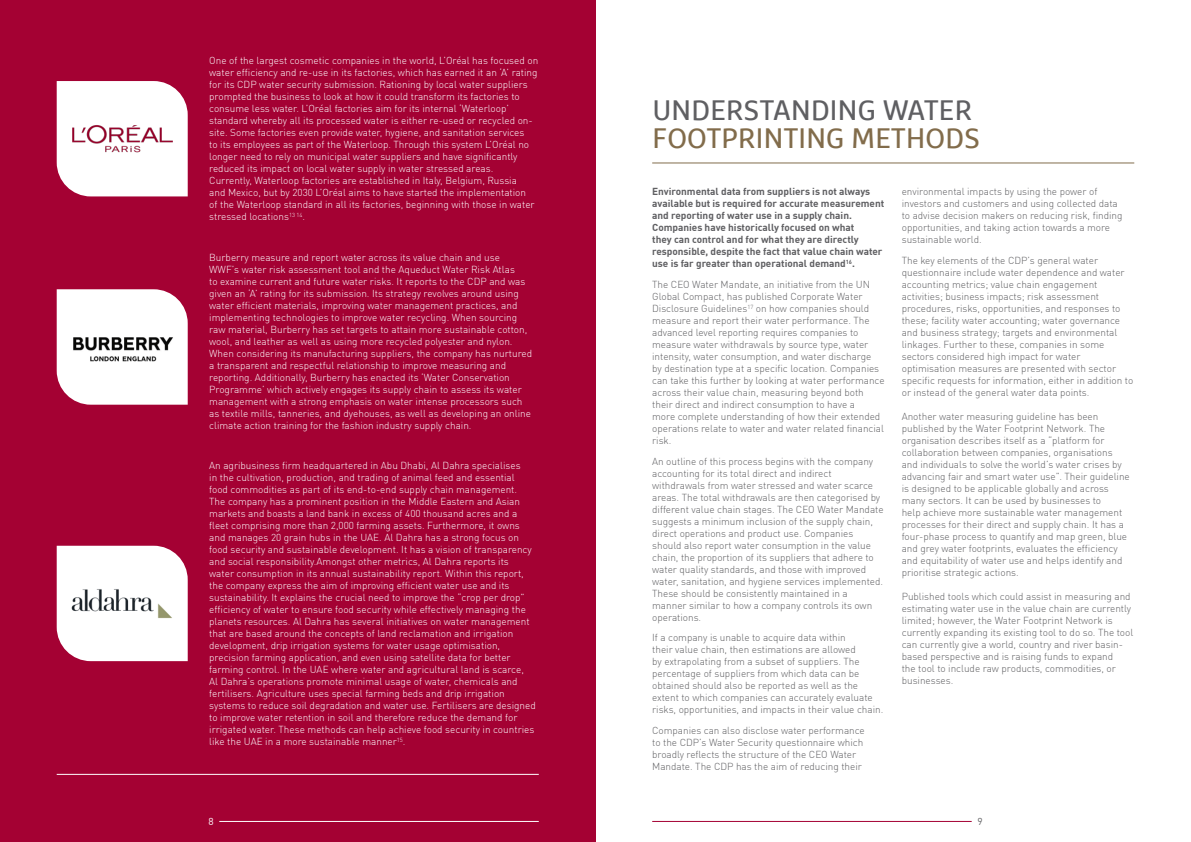
<style>
.page{position:relative;width:1191px;height:842px;background:#fff}
.page>*{position:absolute;margin:0;border:0;box-sizing:border-box;transform-origin:0 0}
.MAF_Section_Subtitle{font:28px/28px "Marselis Pro";letter-spacing:.01em;color:#826c4b}
.MAF_Body_Text{font:300 10px/12px "DINOT";color:#fff}
.MAF_Body_Text-2{font:300 10px/12px "DINOT";color:#5f5f62}
.MAF_Body_Text-3{font:700 10px/12px "DINOT";color:#5f5f62}
.MAF_Body_Text-4{font:10px "DINOT";color:#fff}
.MAF_Body_Text-5{font:10px "DINOT";color:#5f5f62}
.s1{color:#5f5f62}
</style>
<div class="page">
<div style="left:0;top:0;width:595px;height:842px;background:#a40133"></div>
<hr style="left:219px;top:821px;width:320px;height:1px;background:#fff">
<hr style="left:652px;top:821px;width:319px;height:1px;background:#a40133">
<div style="left:57px;top:81px;width:131px;height:115px;background:#fff"></div>
<svg style="left:57px;top:289px;width:131px;height:116px;background:#f9f0f3"></svg>
<svg style="left:57px;top:546px;width:131px;height:115px;background:#f9eef1"></svg>
<img style="left:71px;top:124px;width:102px;height:30px">
<img style="left:68px;top:325px;width:108px;height:44px">
<img style="left:64px;top:573px;width:117px;height:61px">
<hr style="left:57px;top:774px;width:482px;height:1px;background:#fff">
<hr style="left:652px;top:163px;width:482px;height:1px;background:#826c4b">
<p class="MAF_Body_Text" style="left:209px;top:54px;width:330px">One of the largest cosmetic companies in the world, L’Oréal has focused on water efficiency and re-use in its factories, which has earned it an ‘A’ rating for its CDP water security submission. Rationing by local water suppliers prompted the business to look at how it could transform its factories to consume less water. L’Oréal factories aim for its internal ‘Waterloop’ standard whereby all its processed water is either re-used or recycled on&shy;site. Some factories even provide water, hygiene, and sanitation services<br>to its employees as part of the Waterloop. Through this system L’Oréal no longer need to rely on municipal water suppliers and have significantly reduced its impact on local water supply in water stressed areas.<br>Currently, Waterloop factories are established in Italy, Belgium, Russia<br>and Mexico, but by 2030 L’Oréal aims to have started the implementation<br>of the Waterloop standard in all its factories, beginning with those in water stressed locations<sup>13</sup> <sup>14</sup>.</p>
<p class="MAF_Body_Text" style="left:209px;top:250px;width:324px">Burberry measure and report water across its value chain and use WWF’s water risk assessment tool and the Aqueduct Water Risk Atlas<br>to examine current and future water risks. It reports to the CDP and was given an ‘A’ rating for its submission. Its strategy revolves around using water efficient materials, improving water management practices, and implementing technologies to improve water recycling. When sourcing raw material, Burberry has set targets to attain more sustainable cotton, wool, and leather as well as using more recycled polyester and nylon.<br>When considering its manufacturing suppliers, the company has nurtured a transparent and respectful relationship to improve measuring and reporting. Additionally, Burberry has enacted its ‘Water Conservation Programme’ which actively engages its supply chain to assess its water management with a strong emphasis on water intense processors such as textile mills, tanneries, and dyehouses, as well as developing an online climate action training for the fashion industry supply chain.</p>
<p class="MAF_Body_Text" style="left:209px;top:459px;width:328px">An agribusiness firm headquartered in Abu Dhabi, Al Dahra specialises<br>in the cultivation, production, and trading of animal feed and essential food commodities as part of its end-to-end supply chain management.<br>The company has a prominent position in the Middle Eastern and Asian markets and boasts a land bank in excess of 400 thousand acres and a fleet comprising more than 2,000 farming assets. Furthermore, it owns and manages 20 grain hubs in the UAE. Al Dahra has a strong focus on food security and sustainable development. It has a vision of transparency and social responsibility.Amongst other metrics, Al Dahra reports its water consumption in its annual sustainability report. Within this report, the company express the aim of improving efficient water use and its sustainability. It explains the crucial need to improve the “crop per drop” efficiency of water to ensure food security while effectively managing the planets resources. Al Dahra has several initiatives on water management that are based around the concepts of land reclamation and irrigation development, drip irrigation systems for water usage optimisation, precision farming application, and even using satellite data for better farming control. In the UAE where water and agricultural land is scarce,<br>Al Dahra’s operations promote minimal usage of water, chemicals and fertilisers. Agriculture uses special farming beds and drip irrigation systems to reduce soil degradation and water use. Fertilisers are designed to improve water retention in soil and therefore reduce the demand for irrigated water. These methods can help achieve food security in countries like the UAE in a more sustainable manner<sup>15</sup>.</p>
<p class="MAF_Section_Subtitle" style="left:652px;top:96px;width:329px"><span class="s1">UNDERSTANDING WATER<br></span>FOOTPRINTING METHODS</p>
<p class="MAF_Body_Text-3" style="left:652px;top:185px;width:233px">Environmental data from suppliers is not always available but is required for accurate measurement and reporting of water use in a supply chain.<br>Companies have historically focused on what<br>they can control and for what they are directly responsible, despite the fact that value chain water use is far greater than operational demand<sup>16</sup>.</p>
<p class="MAF_Body_Text-2" style="left:652px;top:278px;width:234px">The CEO Water Mandate, an initiative from the UN Global Compact, has published Corporate Water Disclosure Guidelines<sup>17</sup> on how companies should measure and report their water performance. The advanced level reporting requires companies to measure water withdrawals by source type, water intensity, water consumption, and water discharge<br>by destination type at a specific location. Companies can take this further by looking at water performance across their value chain, measuring beyond both their direct and indirect consumption to have a<br>more complete understanding of how their extended operations relate to water and water related financial risk.</p>
<p class="MAF_Body_Text-2" style="left:652px;top:454px;width:233px">An outline of this process begins with the company accounting for its total direct and indirect withdrawals from water stressed and water scarce areas. The total withdrawals are then categorised by different value chain stages. The CEO Water Mandate suggests a minimum inclusion of the supply chain, direct operations and product use. Companies should also report water consumption in the value chain, the proportion of its suppliers that adhere to water quality standards, and those with improved water, sanitation, and hygiene services implemented.<br>These should be consistently maintained in a manner similar to how a company controls its own operations.</p>
<p class="MAF_Body_Text-2" style="left:652px;top:631px;width:233px">If a company is unable to acquire data within<br>their value chain, then estimations are allowed<br>by extrapolating from a subset of suppliers. The percentage of suppliers from which data can be obtained should also be reported as well as the extent to which companies can accurately evaluate risks, opportunities, and impacts in their value chain.</p>
<p class="MAF_Body_Text-2" style="left:652px;top:723px;width:214px">Companies can also disclose water performance to the CDP’s Water Security questionnaire which broadly reflects the structure of the CEO Water Mandate. The CDP has the aim of reducing their</p>
<p class="MAF_Body_Text-2" style="left:901px;top:185px;width:222px">environmental impacts by using the power of investors and customers and using collected data to advise decision makers on reducing risk, finding opportunities, and taking action towards a more sustainable world.</p>
<p class="MAF_Body_Text-2" style="left:901px;top:254px;width:233px">The key elements of the CDP’s general water questionnaire include water dependence and water accounting metrics; value chain engagement activities; business impacts; risk assessment procedures, risks, opportunities, and responses to these; facility water accounting; water governance and business strategy; targets and environmental linkages. Further to these, companies in some sectors considered high impact for water optimisation measures are presented with sector specific requests for information, either in addition to or instead of the general water data points.</p>
<p class="MAF_Body_Text-2" style="left:901px;top:410px;width:230px">Another water measuring guideline has been published by the Water Footprint Network. The organisation describes itself as a “platform for collaboration between companies, organisations and individuals to solve the world’s water crises by advancing fair and smart water use”. Their guideline is designed to be applicable globally and across many sectors. It can be used by businesses to<br>help achieve more sustainable water management processes for their direct and supply chain. It has a four-phase process to quantify and map green, blue and grey water footprints, evaluates the efficiency and equitability of water use and helps identify and prioritise strategic actions.</p>
<p class="MAF_Body_Text-2" style="left:901px;top:590px;width:233px">Published tools which could assist in measuring and estimating water use in the value chain are currently limited; however, the Water Footprint Network is currently expanding its existing tool to do so. The tool can currently give a world, country and river basin&shy;based perspective and is raising funds to expand<br>the tool to include raw products, commodities, or businesses.</p>
<p class="MAF_Body_Text-4" style="left:208px;top:814px;width:7px">8</p>
<p class="MAF_Body_Text-5" style="left:977px;top:814px;width:7px">9</p>
</div>
